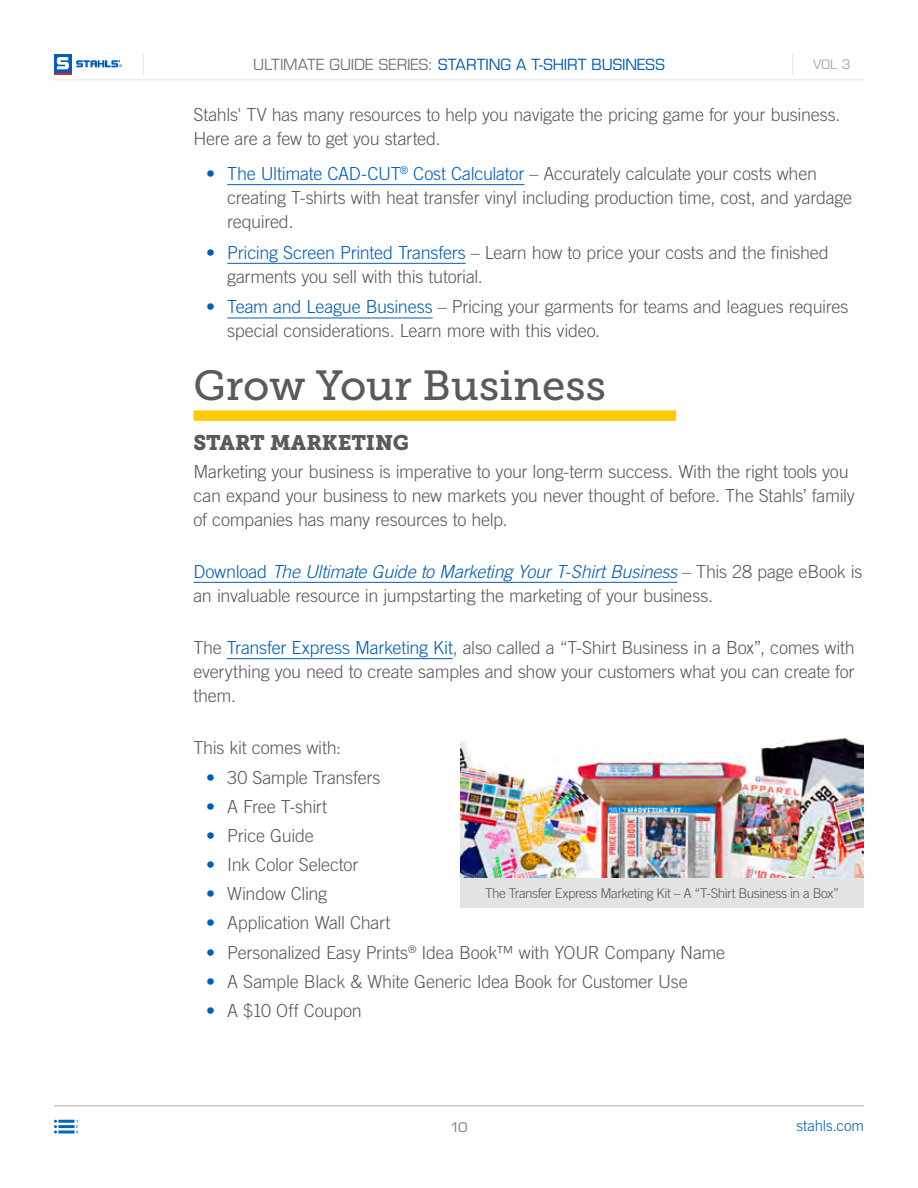
<style>
.page{position:relative;width:918px;height:1188px;background:#fff}
.page>*{position:absolute;margin:0;border:0;box-sizing:border-box;transform-origin:0 0}
.t1{font:42px "Museo Slab 500";color:#5a5a5a}
.t2{font:21px "Museo Slab 900";letter-spacing:-.005em;color:#5a5a5a}
.t3{font:300 18px/24px "Trade Gothic LT Std";letter-spacing:-.015em;color:#5a5a5a}
.t4{font:15px "Eurostile LT Std";letter-spacing:-.005em;color:#005db9}
.t5{font:300 15px "Trade Gothic LT Std";letter-spacing:-.005em;color:#005cb9}
.t6{font:300 13.5px "Trade Gothic LT Std";letter-spacing:-.035em;color:#5a5a5a}
.t7{font:12.75px "Eurostile LT Std";color:#a7a9ac}
.t8{font:12.75px "Eurostile LT Std";color:#787878}
.s1{color:#787878}
.s2{color:#005cb9}
.s3{font-style:italic;color:#005cb9}
</style>
<div class="page">
<hr style="left:54px;top:80px;width:810px;height:1px;background:#e2e3e4">
<hr style="left:54px;top:1106px;width:810px;height:1px;background:#a7a9ac">
<svg style="left:792px;top:54px;width:1px;height:21px"></svg>
<svg style="left:143px;top:54px;width:1px;height:21px"></svg>
<div style="left:54px;top:54px;width:17px;height:18px;background:#005db9"></div>
<svg style="left:54px;top:57px;width:68px;height:18px"></svg>
<hr style="left:58px;top:1120px;width:17px;height:3px;background:#0065bd">
<hr style="left:58px;top:1125px;width:17px;height:3px;background:#0065bd">
<svg style="left:54px;top:1120px;width:3px;height:13px"></svg>
<hr style="left:58px;top:1130px;width:17px;height:3px;background:#0065bd">
<svg style="left:76px;top:1120px;width:2px;height:13px"></svg>
<hr style="left:227px;top:184px;width:173px;height:1px;background:#005cb9">
<hr style="left:408px;top:184px;width:116px;height:1px;background:#005cb9">
<hr style="left:227px;top:263px;width:239px;height:1px;background:#005cb9">
<hr style="left:227px;top:318px;width:206px;height:1px;background:#005cb9">
<hr style="left:194px;top:582px;width:483px;height:1px;background:#005cb9">
<hr style="left:227px;top:658px;width:226px;height:1px;background:#005cb9">
<div style="left:194px;top:410px;width:482px;height:11px;background:#ffcb05"></div>
<img style="left:460px;top:737px;width:404px;height:141px">
<div style="left:460px;top:878px;width:404px;height:30px;background:#e2e3e4"></div>
<p class="t4" style="left:253px;top:56px;width:413px"><span class="s1">ULTIMATE GUIDE SERIES:</span> STARTING A T-SHIRT BUSINESS</p>
<p class="t7" style="left:813px;top:57px;width:39px">VOL 3</p>
<p class="t3" style="left:194px;top:102px;width:649px">Stahls' TV has many resources to help you navigate the pricing game for your business.<br>Here are a few to get you started.</p>
<p class="t3" style="left:227px;top:162px;width:626px;text-indent:-21px"><span class="s2">• The Ultimate CAD-CUT</span><sup>®</sup> <span class="s2">Cost Calculator</span> – Accurately calculate your costs when creating T-shirts with heat transfer vinyl including production time, cost, and yardage required.</p>
<p class="t3" style="left:227px;top:240px;width:603px;text-indent:-21px"><span class="s2">• Pricing Screen Printed Transfers</span> – Learn how to price your costs and the finished garments you sell with this tutorial.</p>
<p class="t3" style="left:227px;top:295px;width:623px;text-indent:-21px"><span class="s2">• Team and League Business</span> – Pricing your garments for teams and leagues requires special considerations. Learn more with this video.</p>
<h1 class="t1" style="left:194px;top:362px;width:414px">Grow Your Business</h1>
<p class="t2" style="left:194px;top:431px;width:217px">START MARKETING</p>
<p class="t3" style="left:194px;top:459px;width:663px">Marketing your business is imperative to your long-term success. With the right tools you can expand your business to new markets you never thought of before. The Stahls’ family of companies has many resources to help.</p>
<p class="t3" style="left:194px;top:559px;width:671px"><span class="s2">Download</span> <span class="s3">The Ultimate Guide to Marketing Your T-Shirt Business</span> – This 28 page eBook is an invaluable resource in jumpstarting the marketing of your business.</p>
<p class="t3" style="left:194px;top:636px;width:663px;text-align:justify">The <span class="s2">Transfer Express Marketing Kit</span>, also called a “T-Shirt Business in a Box”, comes with everything you need to create samples and show your customers what you can create for them.</p>
<p class="t3" style="left:194px;top:736px;width:149px">This kit comes with:</p>
<p class="t3" style="left:206px;top:765px;width:176px"><span class="s2">•</span> 30 Sample Transfers</p>
<p class="t3" style="left:206px;top:794px;width:123px"><span class="s2">•</span> A Free T-shirt</p>
<p class="t3" style="left:206px;top:823px;width:109px"><span class="s2">•</span> Price Guide</p>
<p class="t3" style="left:206px;top:852px;width:154px"><span class="s2">•</span> Ink Color Selector</p>
<p class="t3" style="left:206px;top:882px;width:123px"><span class="s2">•</span> Window Cling</p>
<p class="t3" style="left:206px;top:911px;width:186px"><span class="s2">•</span> Application Wall Chart</p>
<p class="t3" style="left:206px;top:940px;width:521px"><span class="s2">•</span> Personalized Easy Prints<sup>®</sup> Idea Book™ with YOUR Company Name</p>
<p class="t3" style="left:206px;top:969px;width:483px"><span class="s2">•</span> A Sample Black &amp; White Generic Idea Book for Customer Use</p>
<p class="t3" style="left:206px;top:998px;width:157px"><span class="s2">•</span> A $10 Off Coupon</p>
<p class="t6" style="left:485px;top:885px;width:356px">The Transfer Express Marketing Kit – A “T-Shirt Business in a Box”</p>
<p class="t8" style="left:451px;top:1120px;width:18px">10</p>
<p class="t5" style="left:797px;top:1116px;width:69px">stahls.com</p>
</div>
